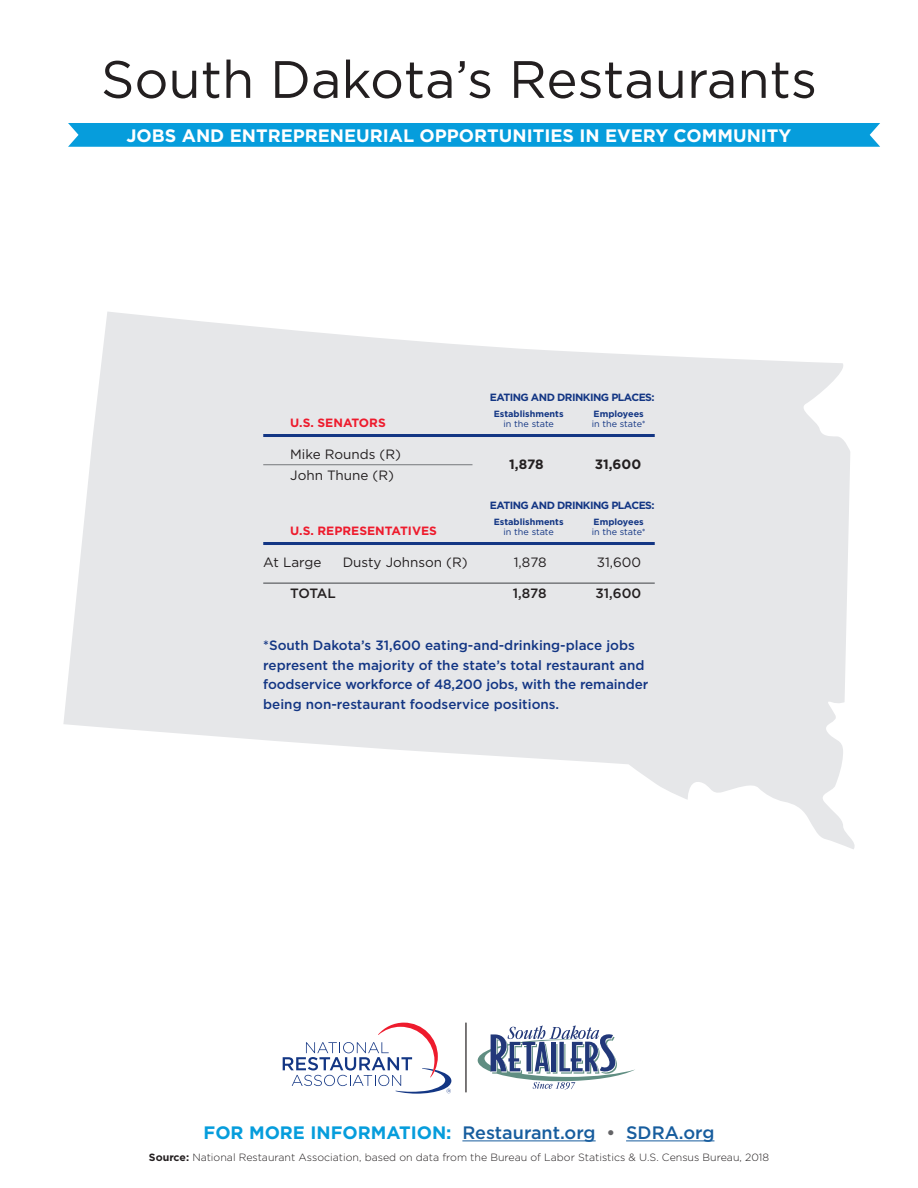
<style>
.page{position:relative;width:918px;height:1188px;background:#fff}
.page>*{position:absolute;margin:0;border:0;box-sizing:border-box;transform-origin:0 0}
.t1{font:52.5px "Gotham";color:#231f20}
.t2{font:700 18px "Gotham";color:#fff}
.t3{font:500 18px "Gotham";color:#175d9e}
.t4{font:500 13.5px/19.5px "Gotham";color:#133684}
.t5{font:13.5px "Gotham";color:#231f20}
.t6{font:500 13.5px "Gotham";letter-spacing:-.01em;color:#231f20}
.t7{font:700 13.5px "Gotham";color:#231f20}
.t8{font:700 12px "Gotham";color:#ee1b2d}
.t9{font:300 10.5px "Gotham";color:#231f20}
.t10{font:700 10.5px "Gotham";letter-spacing:-.05em;color:#133684}
.t11{font:700 9px "Gotham";color:#133684}
.t12{font:9px "Gotham";color:#133684}
.s1{font-weight:700;color:#069ddc}
.s2{color:#636366}
.s3{font-weight:700}
</style>
<div class="page">
<div style="left:68px;top:123px;width:812px;height:24px;background:#069ddc"></div>
<svg style="left:63px;top:312px;width:792px;height:537px;fill:#e6e7e9"></svg>
<hr style="left:263px;top:464px;width:209px;height:1px;background:#76787b">
<hr style="left:263px;top:434px;width:392px;height:3px;background:#133684">
<hr style="left:263px;top:582px;width:392px;height:2px;background:#76787b">
<hr style="left:263px;top:542px;width:392px;height:3px;background:#133684">
<svg style="left:283px;top:1023px;width:168px;height:71px"></svg>
<hr style="left:465px;top:1023px;width:2px;height:69px;background:#231f20">
<hr style="left:462px;top:1141px;width:134px;height:1px;background:#175d9e">
<hr style="left:626px;top:1141px;width:88px;height:1px;background:#175d9e">
<svg style="left:478px;top:1025px;width:157px;height:65px"></svg>
<p class="t1" style="left:101px;top:50px;width:718px">South Dakota’s Restaurants</p>
<p class="t2" style="left:126px;top:125px;width:667px">JOBS AND ENTREPRENEURIAL OPPORTUNITIES IN EVERY COMMUNITY</p>
<p class="t10" style="left:490px;top:391px;width:166px">EATING AND DRINKING PLACES:</p>
<p class="t11" style="left:494px;top:408px;width:71px">Establishments</p>
<p class="t11" style="left:594px;top:408px;width:52px">Employees</p>
<p class="t8" style="left:290px;top:416px;width:97px">U.S. SENATORS</p>
<p class="t12" style="left:504px;top:419px;width:52px">in the state</p>
<p class="t12" style="left:592px;top:419px;width:56px">in the state*</p>
<p class="t5" style="left:290px;top:446px;width:112px">Mike Rounds (R)</p>
<p class="t5" style="left:290px;top:467px;width:105px">John Thune (R)</p>
<p class="t7" style="left:509px;top:457px;width:36px">1,878</p>
<p class="t7" style="left:595px;top:457px;width:48px">31,600</p>
<p class="t10" style="left:490px;top:499px;width:166px">EATING AND DRINKING PLACES:</p>
<p class="t11" style="left:494px;top:516px;width:71px">Establishments</p>
<p class="t11" style="left:594px;top:516px;width:52px">Employees</p>
<p class="t8" style="left:290px;top:524px;width:148px">U.S. REPRESENTATIVES</p>
<p class="t12" style="left:504px;top:527px;width:52px">in the state</p>
<p class="t12" style="left:592px;top:527px;width:56px">in the state*</p>
<p class="t5" style="left:263px;top:554px;width:60px">At Large</p>
<p class="t5" style="left:343px;top:554px;width:127px">Dusty Johnson (R)</p>
<p class="t5" style="left:514px;top:554px;width:34px">1,878</p>
<p class="t5" style="left:597px;top:554px;width:46px">31,600</p>
<p class="t6" style="left:290px;top:586px;width:47px">TOTAL</p>
<p class="t6" style="left:513px;top:586px;width:35px">1,878</p>
<p class="t6" style="left:596px;top:586px;width:47px">31,600</p>
<p class="t4" style="left:263px;top:636px;width:387px">*South Dakota’s 31,600 eating-and-drinking-place jobs represent the majority of the state’s total restaurant and foodservice workforce of 48,200 jobs, with the remainder being non-restaurant foodservice positions.</p>
<p class="t3" style="left:204px;top:1122px;width:512px"><span class="s1">FOR MORE INFORMATION:</span> Restaurant.org <span class="s2">•</span> SDRA.org</p>
<p class="t9" style="left:149px;top:1152px;width:622px"><span class="s3">Source:</span> National Restaurant Association, based on data from the Bureau of Labor Statistics &amp; U.S. Census Bureau, 2018</p>
</div>
